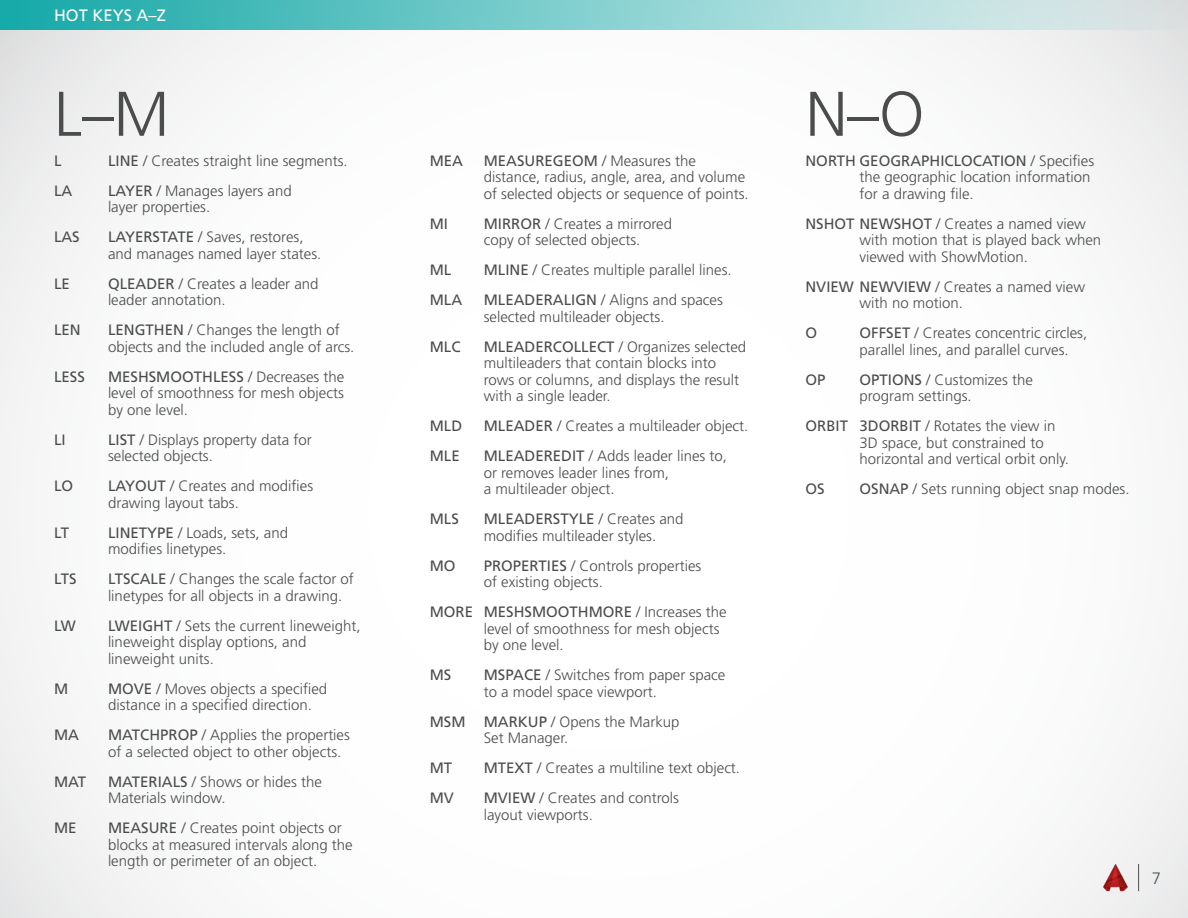
<style>
.page{position:relative;width:1188px;height:918px;background:#fff}
.page>*{position:absolute;margin:0;border:0;box-sizing:border-box;transform-origin:0 0}
.Body_Copy{font:300 63px "Frutiger";color:#4b4c4d}
.Letter_Headers{font:300 63px "Frutiger";color:#4b4c4d}
.t1{font:16.5px "Frutiger";color:#fff}
.t2{font:300 16.5px "Frutiger";color:#4b4c4d}
.Body_Copy-2{font:300 15px/16.5px "Frutiger";color:#4b4c4d}
.Body_Copy-3{font:15px "Frutiger";color:#4b4c4d}
.s1{font-weight:400}
</style>
<div class="page">
<img style="left:1103px;top:863px;width:26px;height:30px">
<img style="left:1137px;top:863px;width:3px;height:30px">
<div style="left:0;top:0;width:1188px;height:29px;background:linear-gradient(to right,#19adac,#edeeef)"></div>
<p class="t1" style="left:54px;top:6px;width:113px">HOT KEYS A–Z</p>
<p class="Body_Copy" style="left:54px;top:78px;width:117px">L–M</p>
<p class="Body_Copy-3" style="left:54px;top:152px;width:9px">L</p>
<p class="Body_Copy-2" style="left:108px;top:152px;width:241px"><span class="s1">LINE</span> / Creates straight line segments.</p>
<p class="Body_Copy-3" style="left:54px;top:182px;width:20px">LA</p>
<p class="Body_Copy-2" style="left:108px;top:182px;width:185px"><span class="s1">LAYER</span> / Manages layers and layer properties.</p>
<p class="Body_Copy-3" style="left:54px;top:228px;width:27px">LAS</p>
<p class="Body_Copy-2" style="left:108px;top:229px;width:215px"><span class="s1">LAYERSTATE</span> / Saves, restores, and manages named layer states.</p>
<p class="Body_Copy-3" style="left:54px;top:275px;width:17px">LE</p>
<p class="Body_Copy-2" style="left:108px;top:275px;width:212px"><span class="s1">QLEADER</span> / Creates a leader and leader annotation.</p>
<p class="Body_Copy-3" style="left:54px;top:321px;width:28px">LEN</p>
<p class="Body_Copy-2" style="left:108px;top:322px;width:248px"><span class="s1">LENGTHEN</span> / Changes the length of objects and the included angle of arcs.</p>
<p class="Body_Copy-3" style="left:54px;top:368px;width:32px">LESS</p>
<p class="Body_Copy-2" style="left:108px;top:368px;width:238px;text-align:justify"><span class="s1">MESHSMOOTHLESS</span> / Decreases the level of smoothness for mesh objects by one level.</p>
<p class="Body_Copy-3" style="left:54px;top:431px;width:13px">LI</p>
<p class="Body_Copy-2" style="left:108px;top:431px;width:205px"><span class="s1">LIST</span> / Displays property data for selected objects.</p>
<p class="Body_Copy-3" style="left:54px;top:477px;width:21px">LO</p>
<p class="Body_Copy-2" style="left:108px;top:478px;width:207px"><span class="s1">LAYOUT</span> / Creates and modifies drawing layout tabs.</p>
<p class="Body_Copy-3" style="left:54px;top:524px;width:17px">LT</p>
<p class="Body_Copy-2" style="left:108px;top:524px;width:182px"><span class="s1">LINETYPE</span> / Loads, sets, and modifies linetypes.</p>
<p class="Body_Copy-3" style="left:54px;top:570px;width:24px">LTS</p>
<p class="Body_Copy-2" style="left:108px;top:571px;width:247px"><span class="s1">LTSCALE</span> / Changes the scale factor of linetypes for all objects in a drawing.</p>
<p class="Body_Copy-3" style="left:54px;top:617px;width:23px">LW</p>
<p class="Body_Copy-2" style="left:108px;top:617px;width:254px"><span class="s1">LWEIGHT</span> / Sets the current lineweight, lineweight display options, and lineweight units.</p>
<p class="Body_Copy-3" style="left:54px;top:680px;width:16px">M</p>
<p class="Body_Copy-2" style="left:108px;top:680px;width:221px"><span class="s1">MOVE</span> / Moves objects a specified distance in a specified direction.</p>
<p class="Body_Copy-3" style="left:54px;top:726px;width:26px">MA</p>
<p class="Body_Copy-2" style="left:108px;top:727px;width:243px"><span class="s1">MATCHPROP</span> / Applies the properties of a selected object to other objects.</p>
<p class="Body_Copy-3" style="left:54px;top:773px;width:34px">MAT</p>
<p class="Body_Copy-2" style="left:108px;top:773px;width:215px"><span class="s1">MATERIALS</span> / Shows or hides the<br>Materials window.</p>
<p class="Body_Copy-3" style="left:54px;top:819px;width:24px">ME</p>
<p class="Body_Copy-2" style="left:108px;top:820px;width:246px"><span class="s1">MEASURE</span> / Creates point objects or blocks at measured intervals along the length or perimeter of an object.</p>
<p class="Body_Copy-3" style="left:430px;top:152px;width:35px">MEA</p>
<p class="Body_Copy-2" style="left:484px;top:152px;width:267px"><span class="s1">MEASUREGEOM</span> / Measures the distance, radius, angle, area, and volume of selected objects or sequence of points.</p>
<p class="Body_Copy-3" style="left:430px;top:215px;width:20px">MI</p>
<p class="Body_Copy-2" style="left:484px;top:215px;width:190px"><span class="s1">MIRROR</span> / Creates a mirrored copy of selected objects.</p>
<p class="Body_Copy-3" style="left:430px;top:261px;width:23px">ML</p>
<p class="Body_Copy-2" style="left:484px;top:262px;width:250px"><span class="s1">MLINE</span> / Creates multiple parallel lines.</p>
<p class="Body_Copy-3" style="left:430px;top:291px;width:34px">MLA</p>
<p class="Body_Copy-2" style="left:484px;top:292px;width:241px"><span class="s1">MLEADERALIGN</span> / Aligns and spaces selected multileader objects.</p>
<p class="Body_Copy-3" style="left:430px;top:338px;width:32px">MLC</p>
<p class="Body_Copy-2" style="left:484px;top:338px;width:264px"><span class="s1">MLEADERCOLLECT</span> / Organizes selected multileaders that contain blocks into rows or columns, and displays the result with a single leader.</p>
<p class="Body_Copy-3" style="left:430px;top:417px;width:34px">MLD</p>
<p class="Body_Copy-2" style="left:484px;top:418px;width:266px"><span class="s1">MLEADER</span> / Creates a multileader object.</p>
<p class="Body_Copy-3" style="left:430px;top:447px;width:31px">MLE</p>
<p class="Body_Copy-2" style="left:484px;top:448px;width:245px"><span class="s1">MLEADEREDIT</span> / Adds leader lines to, or removes leader lines from,<br>a multileader object.</p>
<p class="Body_Copy-3" style="left:430px;top:510px;width:31px">MLS</p>
<p class="Body_Copy-2" style="left:484px;top:511px;width:201px"><span class="s1">MLEADERSTYLE</span> / Creates and modifies multileader styles.</p>
<p class="Body_Copy-3" style="left:430px;top:557px;width:27px">MO</p>
<p class="Body_Copy-2" style="left:484px;top:557px;width:219px"><span class="s1">PROPERTIES</span> / Controls properties of existing objects.</p>
<p class="Body_Copy-2" style="left:484px;top:604px;width:245px;text-indent:-54px"><span class="s1">MORE MESHSMOOTHMORE</span> / Increases the level of smoothness for mesh objects by one level.</p>
<p class="Body_Copy-3" style="left:430px;top:666px;width:23px">MS</p>
<p class="Body_Copy-2" style="left:484px;top:667px;width:243px"><span class="s1">MSPACE</span> / Switches from paper space to a model space viewport.</p>
<p class="Body_Copy-2" style="left:484px;top:713px;width:197px;text-indent:-54px"><span class="s1">MSM MARKUP</span> / Opens the Markup<br>Set Manager.</p>
<p class="Body_Copy-3" style="left:430px;top:759px;width:24px">MT</p>
<p class="Body_Copy-2" style="left:484px;top:760px;width:258px"><span class="s1">MTEXT</span> / Creates a multiline text object.</p>
<p class="Body_Copy-3" style="left:430px;top:789px;width:26px">MV</p>
<p class="Body_Copy-2" style="left:484px;top:790px;width:197px"><span class="s1">MVIEW</span> / Creates and controls layout viewports.</p>
<p class="Letter_Headers" style="left:806px;top:78px;width:121px">N–O</p>
<p class="Body_Copy-2" style="left:860px;top:152px;width:236px;text-indent:-54px"><span class="s1">NORTH GEOGRAPHICLOCATION</span> / Specifies the geographic location information for a drawing file.</p>
<p class="Body_Copy-2" style="left:860px;top:215px;width:243px;text-indent:-54px"><span class="s1">NSHOT NEWSHOT</span> / Creates a named view with motion that is played back when viewed with ShowMotion.</p>
<p class="Body_Copy-2" style="left:860px;top:278px;width:227px;text-indent:-54px"><span class="s1">NVIEW NEWVIEW</span> / Creates a named view with no motion.</p>
<p class="Body_Copy-3" style="left:806px;top:324px;width:13px">O</p>
<p class="Body_Copy-2" style="left:860px;top:325px;width:229px"><span class="s1">OFFSET</span> / Creates concentric circles, parallel lines, and parallel curves.</p>
<p class="Body_Copy-3" style="left:806px;top:371px;width:22px">OP</p>
<p class="Body_Copy-2" style="left:860px;top:371px;width:175px"><span class="s1">OPTIONS</span> / Customizes the program settings.</p>
<p class="Body_Copy-2" style="left:860px;top:418px;width:211px;text-indent:-54px"><span class="s1">ORBIT 3DORBIT</span> / Rotates the view in<br>3D space, but constrained to horizontal and vertical orbit only.</p>
<p class="Body_Copy-3" style="left:806px;top:480px;width:21px">OS</p>
<p class="Body_Copy-2" style="left:860px;top:481px;width:272px"><span class="s1">OSNAP</span> / Sets running object snap modes.</p>
<p class="t2" style="left:1152px;top:869px;width:11px">7</p>
</div>
